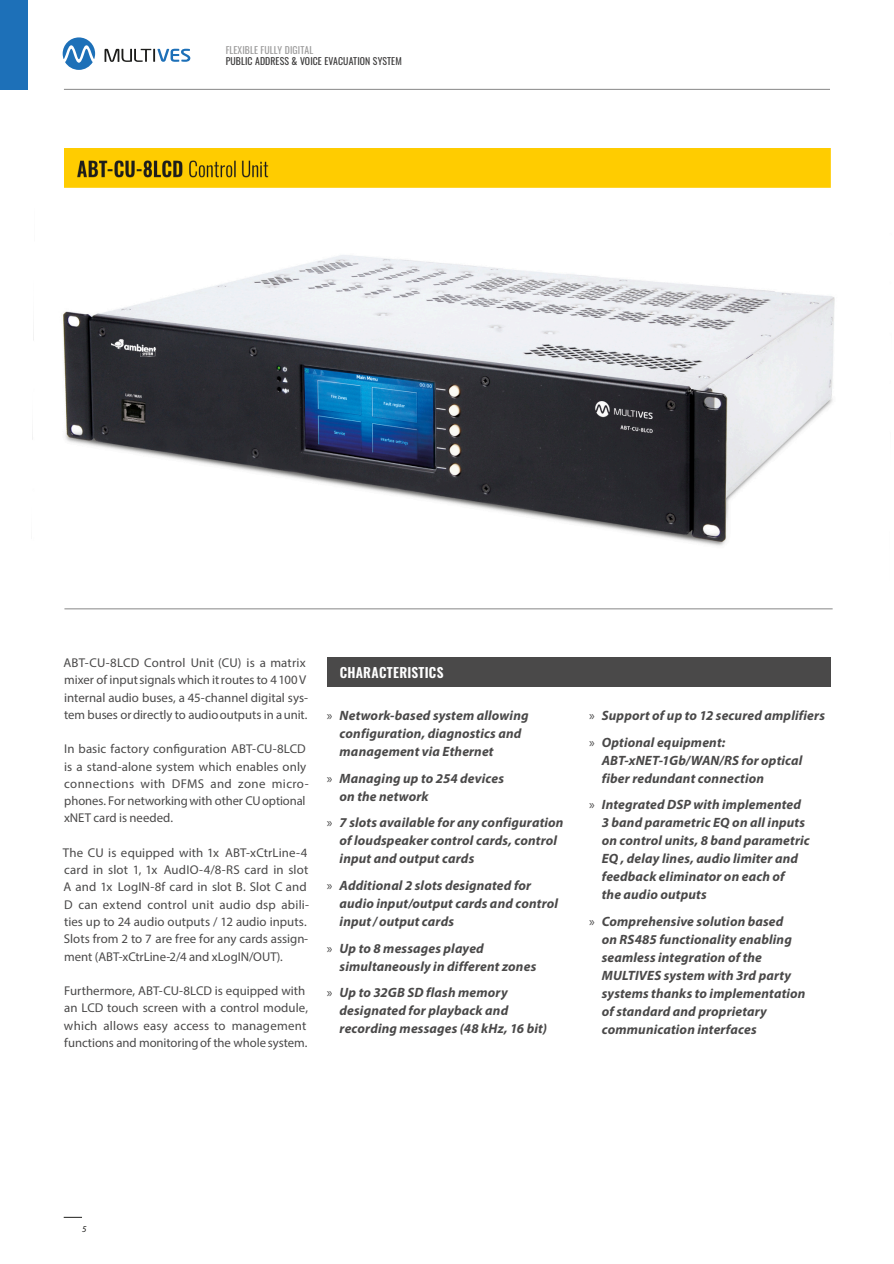
<style>
.page{position:relative;width:894px;height:1264px;background:#fff}
.page>*{position:absolute;margin:0;border:0;box-sizing:border-box;transform-origin:0 0}
.t1{font:italic 700 13.5px/18px "Myriad Pro";letter-spacing:.01em;color:#4a4949}
.t2{font:600 13.5px "Oswald";letter-spacing:.02em;color:#fff}
.t3{font:12.75px/17.2px "Myriad Pro";letter-spacing:.005em;color:#4a4949}
.t4{font:9.75px "Oswald";letter-spacing:.01em;color:#3c3b3b}
.t5{font:9.75px "Oswald";letter-spacing:.01em;color:#9d9c9c}
.t6{font:italic 9px "Myriad Pro";color:#1d1d1b}
.s1{font-weight:400;font-style:normal}
</style>
<div class="page">
<svg style="left:64px;top:1216px;width:18px;height:1px"></svg>
<svg style="left:104px;top:49px;width:86px;height:13px"></svg>
<svg style="left:63px;top:37px;width:32px;height:33px"></svg>
<div style="left:0;top:0;width:28px;height:89px;background:#1d70b8"></div>
<hr style="left:64px;top:89px;width:765px;height:1px;background:#878787">
<hr style="left:64px;top:608px;width:768px;height:1px;background:#878787">
<img style="left:32px;top:255px;width:803px;height:291px">
<div style="left:327px;top:657px;width:503px;height:30px;background:#4a4949"></div>
<div style="left:65px;top:149px;width:765px;height:38px;background:#fc0"></div>
<p class="t5" style="left:225px;top:42px;width:89px">FLEXIBLE FULLY DIGITAL</p>
<p class="t4" style="left:225px;top:54px;width:178px">PUBLIC ADDRESS &amp; VOICE EVACUATION SYSTEM</p>
<p class="t3" style="left:63px;top:655px;width:246px">ABT-CU-8LCD Control Unit (CU) is a matrix mixer of input signals which it routes to 4 100 V internal audio buses, a 45-channel digital sys&shy;tem buses or directly to audio outputs in a unit.</p>
<p class="t3" style="left:64px;top:741px;width:246px">In basic factory configuration ABT-CU-8LCD is a stand-alone system which enables only connections with DFMS and zone micro&shy;phones. For networking with other CU optional xNET card is needed.</p>
<p class="t3" style="left:63px;top:844px;width:248px">The CU is equipped with 1x ABT-xCtrLine-4 card in slot 1, 1x AudIO-4/8-RS card in slot A and 1x LogIN-8f card in slot B. Slot C and D can extend control unit audio dsp abili&shy;ties up to 24 audio outputs / 12 audio inputs.<br>Slots from 2 to 7 are free for any cards assign&shy;ment (ABT-xCtrLine-2/4 and xLogIN/OUT).</p>
<p class="t3" style="left:64px;top:982px;width:245px">Furthermore, ABT-CU-8LCD is equipped with an LCD touch screen with a control module, which allows easy access to management functions and monitoring of the whole system.</p>
<p class="t2" style="left:339px;top:662px;width:105px">CHARACTERISTICS</p>
<p class="t1" style="left:339px;top:707px;width:190px;text-indent:-13px"><span class="s1">»</span> Network-based system allowing configuration, diagnostics and management via Ethernet</p>
<p class="t1" style="left:339px;top:770px;width:166px;text-indent:-13px"><span class="s1">»</span> Managing up to 254 devices on the network</p>
<p class="t1" style="left:339px;top:814px;width:225px;text-indent:-13px"><span class="s1">»</span> 7 slots available for any configuration of loudspeaker control cards, control input and output cards</p>
<p class="t1" style="left:339px;top:877px;width:220px;text-indent:-13px"><span class="s1">»</span> Additional 2 slots designated for audio input/output cards and control input / output cards</p>
<p class="t1" style="left:339px;top:939px;width:198px;text-indent:-13px"><span class="s1">»</span> Up to 8 messages played simultaneously in different zones</p>
<p class="t1" style="left:339px;top:984px;width:209px;text-indent:-13px"><span class="s1">»</span> Up to 32GB SD flash memory designated for playback and recording messages (48 kHz, 16 bit)</p>
<p class="t1" style="left:588px;top:703px;width:237px;line-height:26.5px"><span class="s1">»</span> Support of up to 12 secured amplifiers <span class="s1">»</span> Optional equipment:</p>
<p class="t1" style="left:601px;top:752px;width:202px">ABT-xNET-1Gb/WAN/RS for optical fiber redundant connection</p>
<p class="t1" style="left:601px;top:796px;width:209px;text-indent:-13px"><span class="s1">»</span> Integrated DSP with implemented<br>3 band parametric EQ on all inputs on control units, 8 band parametric<br>EQ , delay lines, audio limiter and feedback eliminator on each of<br>the audio outputs</p>
<p class="t1" style="left:601px;top:913px;width:205px;text-indent:-13px"><span class="s1">»</span> Comprehensive solution based<br>on RS485 functionality enabling seamless integration of the<br>MULTIVES system with 3rd party systems thanks to implementation of standard and proprietary communication interfaces</p>
<p class="t6" style="left:82px;top:1224px;width:6px">5</p>
</div>
